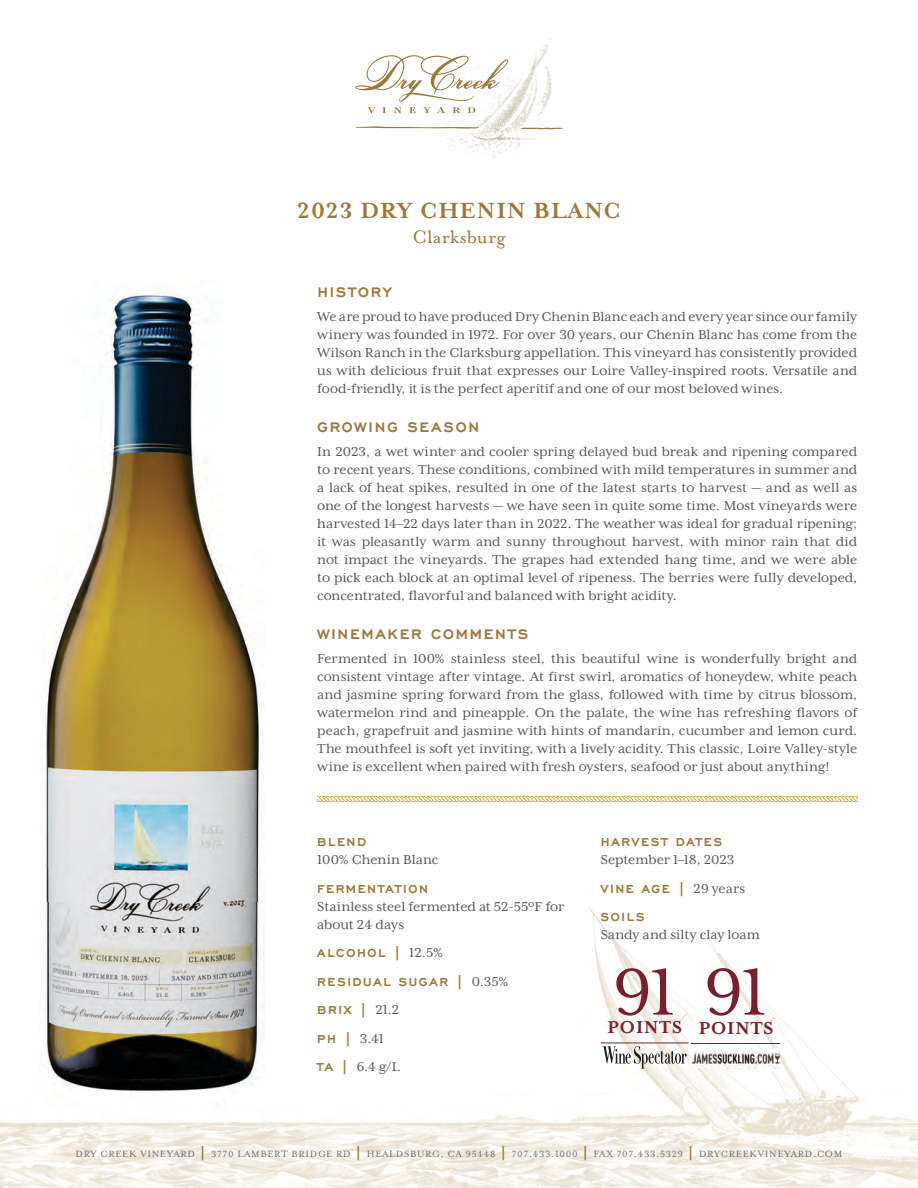
<style>
.page{position:relative;width:918px;height:1188px;background:#fff}
.page>*{position:absolute;margin:0;border:0;box-sizing:border-box;transform-origin:0 0}
.t1{font:75.15px "Mrs Eaves XL Serif OT";color:#77212f}
.t2{font:700 25.5px "Mrs Eaves OT";letter-spacing:.025em;color:#9d783d}
.t3{font:21px "Mrs Eaves OT";letter-spacing:.01em;color:#9d783d}
.t4{font:700 20.1px "Mrs Eaves XL Serif OT";letter-spacing:.05em;color:#77212f}
.t5{font:700 18px "Engravers Gothic";letter-spacing:.11em;color:#9d783d}
.t6{font:15px/18px "Mrs Eaves XL Serif OT";letter-spacing:-.005em;color:#57585a;text-align:justify}
.t7{font:700 15px/28.5px "Engravers Gothic";letter-spacing:.115em;color:#9d783d}
.t8{font:10.5px "Mrs Eaves Small Caps OT";letter-spacing:.06em;color:#6c6d70}
.s1{font-family:"Mrs Eaves XL Serif OT";font-weight:400;color:#57585a}
.s2{font-family:"Engravers Gothic";font-weight:700;color:#9d783d}
.s3{font-size:75.45px}
.s4{font-family:"Engravers Gothic";font-weight:700;font-size:15px;color:#9d783d}
</style>
<div class="page">
<img style="left:589px;top:908px;width:265px;height:185px">
<img style="left:0;top:1122px;width:102px;height:66px">
<img style="left:102px;top:1122px;width:102px;height:66px">
<img style="left:204px;top:1093px;width:714px;height:95px">
<img style="left:400px;top:38px;width:159px;height:120px">
<svg style="left:356px;top:55px;width:152px;height:58px"></svg>
<svg style="left:355px;top:126px;width:124px;height:3px"></svg>
<svg style="left:521px;top:128px;width:42px;height:1px"></svg>
<img style="left:44px;top:291px;width:221px;height:816px">
<svg style="left:317px;top:796px;width:540px;height:5px"></svg>
<hr style="left:601px;top:1042px;width:87px;height:1px;background:#77212f">
<svg style="left:603px;top:1046px;width:84px;height:23px"></svg>
<hr style="left:692px;top:1043px;width:88px;height:1px;background:#77212f">
<img style="left:688px;top:1048px;width:93px;height:20px">
<h2 class="t2" style="left:297px;top:196px;width:325px">2023 DRY CHENIN BLANC</h2>
<h3 class="t3" style="left:412px;top:225px;width:95px">Clarksburg</h3>
<p class="t5" style="left:317px;top:282px;width:75px">HISTORY</p>
<p class="t6" style="left:317px;top:308px;width:542px">We are proud to have produced Dry Chenin Blanc each and every year since our family winery was founded in 1972. For over 30 years, our Chenin Blanc has come from the Wilson Ranch in the Clarksburg appellation. This vineyard has consistently provided us with delicious fruit that expresses our Loire Valley-inspired roots. Versatile and food-friendly, it is the perfect aperitif and one of our most beloved wines.</p>
<p class="t5" style="left:317px;top:417px;width:163px">GROWING SEASON</p>
<p class="t6" style="left:317px;top:443px;width:542px">In 2023, a wet winter and cooler spring delayed bud break and ripening compared to recent years. These conditions, combined with mild temperatures in summer and a lack of heat spikes, resulted in one of the latest starts to harvest — and as well as one of the longest harvests — we have seen in quite some time. Most vineyards were harvested 14–22 days later than in 2022. The weather was ideal for gradual ripening; it was pleasantly warm and sunny throughout harvest, with minor rain that did not impact the vineyards. The grapes had extended hang time, and we were able to pick each block at an optimal level of ripeness. The berries were fully developed, concentrated, flavorful and balanced with bright acidity.</p>
<p class="t5" style="left:317px;top:624px;width:212px">WINEMAKER COMMENTS</p>
<p class="t6" style="left:317px;top:650px;width:542px">Fermented in 100% stainless steel, this beautiful wine is wonderfully bright and consistent vintage after vintage. At first swirl, aromatics of honeydew, white peach and jasmine spring forward from the glass, followed with time by citrus blossom, watermelon rind and pineapple. On the palate, the wine has refreshing flavors of peach, grapefruit and jasmine with hints of mandarin, cucumber and lemon curd.<br>The mouthfeel is soft yet inviting, with a lively acidity. This classic, Loire Valley-style wine is excellent when paired with fresh oysters, seafood or just about anything!</p>
<p class="t7" style="left:317px;top:828px;width:50px">BLEND</p>
<p class="t6" style="left:317px;top:851px;width:123px">100% Chenin Blanc</p>
<p class="t7" style="left:317px;top:874px;width:112px">FERMENTATION</p>
<p class="t6" style="left:317px;top:897px;width:249px">Stainless steel fermented at 52-55ºF for about 24 days</p>
<p class="t7" style="left:317px;top:939px;width:192px">ALCOHOL | <span class="s1">12.5%<br></span>RESIDUAL SUGAR | <span class="s1">0.35%<br></span>BRIX | <span class="s1">21.2</span></p>
<p class="t6" style="left:317px;top:1024px;width:84px;line-height:28.5px"><span class="s2">PH |</span> 3.41<br><span class="s2">TA |</span> 6.4 g/L</p>
<p class="t7" style="left:601px;top:828px;width:123px">HARVEST DATES</p>
<p class="t6" style="left:601px;top:851px;width:135px">September 1–18, 2023</p>
<p class="t7" style="left:601px;top:874px;width:146px">VINE AGE | <span class="s1">29 years<br></span>SOILS</p>
<p class="t6" style="left:601px;top:926px;width:161px">Sandy and silty clay loam</p>
<h1 class="t1" style="left:613px;top:954px;width:156px">91 <span class="s3">91</span></h1>
<h3 class="t4" style="left:608px;top:1016px;width:76px">POINTS</h3>
<h3 class="t4" style="left:699px;top:1016px;width:76px">POINTS</h3>
<p class="t8" style="left:76px;top:1148px;width:768px">DRY CREEK VINEYARD <span class="s4">|</span> 3770 LAMBERT BRIDGE RD <span class="s4">|</span> HEALDSBURG, CA 95448 <span class="s4">|</span> 707.433.1000 <span class="s4">|</span> FAX 707.433.5329 <span class="s4">|</span> DRYCREEKVINEYARD.COM</p>
</div>
